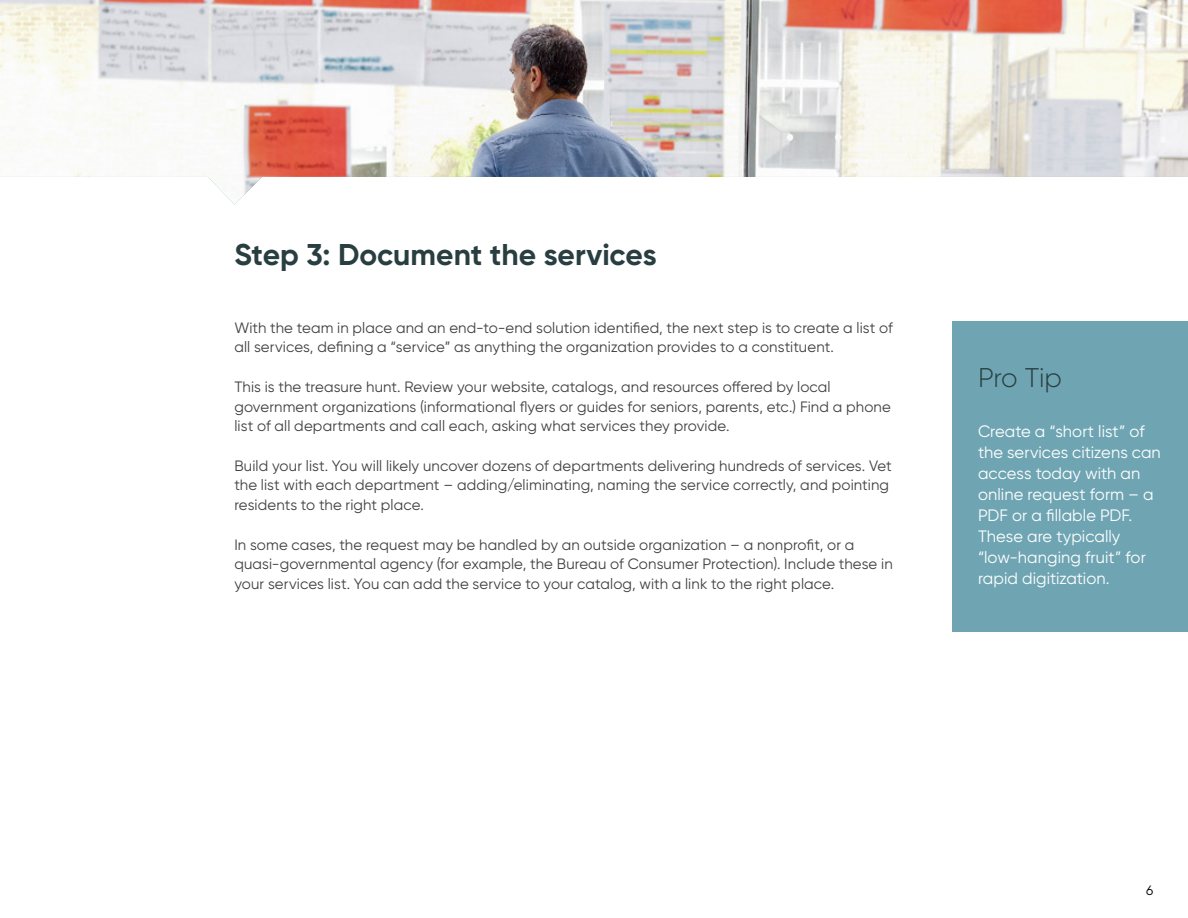
<style>
.page{position:relative;width:1188px;height:918px;background:#fff}
.page>*{position:absolute;margin:0;border:0;box-sizing:border-box;transform-origin:0 0}
.t1{font:700 30px "Gilroy";color:#293e40}
.t2{font:300 27px "Gilroy";letter-spacing:-.01em;color:#293e40}
.t3{font:16.5px/21px "Gilroy";letter-spacing:.005em;color:#fff}
.t4{font:15px/19.5px "Gilroy";letter-spacing:.01em;color:#404042}
.t5{font:13.5px "Gilroy";color:#000}
</style>
<div class="page">
<img style="left:0;top:0;width:1188px;height:205px">
<div style="left:952px;top:321px;width:236px;height:310px;background:#6fa5b3"></div>
<h1 class="t1" style="left:234px;top:236px;width:424px">Step 3: Document the services</h1>
<p class="t4" style="left:234px;top:318px;width:660px">With the team in place and an end-to-end solution identified, the next step is to create a list of all services, defining a “service” as anything the organization provides to a constituent.</p>
<p class="t4" style="left:234px;top:377px;width:658px">This is the treasure hunt. Review your website, catalogs, and resources offered by local government organizations (informational flyers or guides for seniors, parents, etc.) Find a phone list of all departments and call each, asking what services they provide.</p>
<p class="t4" style="left:234px;top:456px;width:659px">Build your list. You will likely uncover dozens of departments delivering hundreds of services. Vet the list with each department – adding/eliminating, naming the service correctly, and pointing residents to the right place.</p>
<p class="t4" style="left:234px;top:534px;width:660px">In some cases, the request may be handled by an outside organization – a nonprofit, or a quasi-governmental agency (for example, the Bureau of Consumer Protection). Include these in your services list. You can add the service to your catalog, with a link to the right place.</p>
<h2 class="t2" style="left:978px;top:362px;width:85px">Pro Tip</h2>
<p class="t3" style="left:978px;top:420px;width:184px">Create a “short list” of the services citizens can access today with an online request form – a<br>PDF or a fillable PDF.<br>These are typically “low-hanging fruit” for rapid digitization.</p>
<p class="t5" style="left:1146px;top:882px;width:9px">6</p>
</div>
